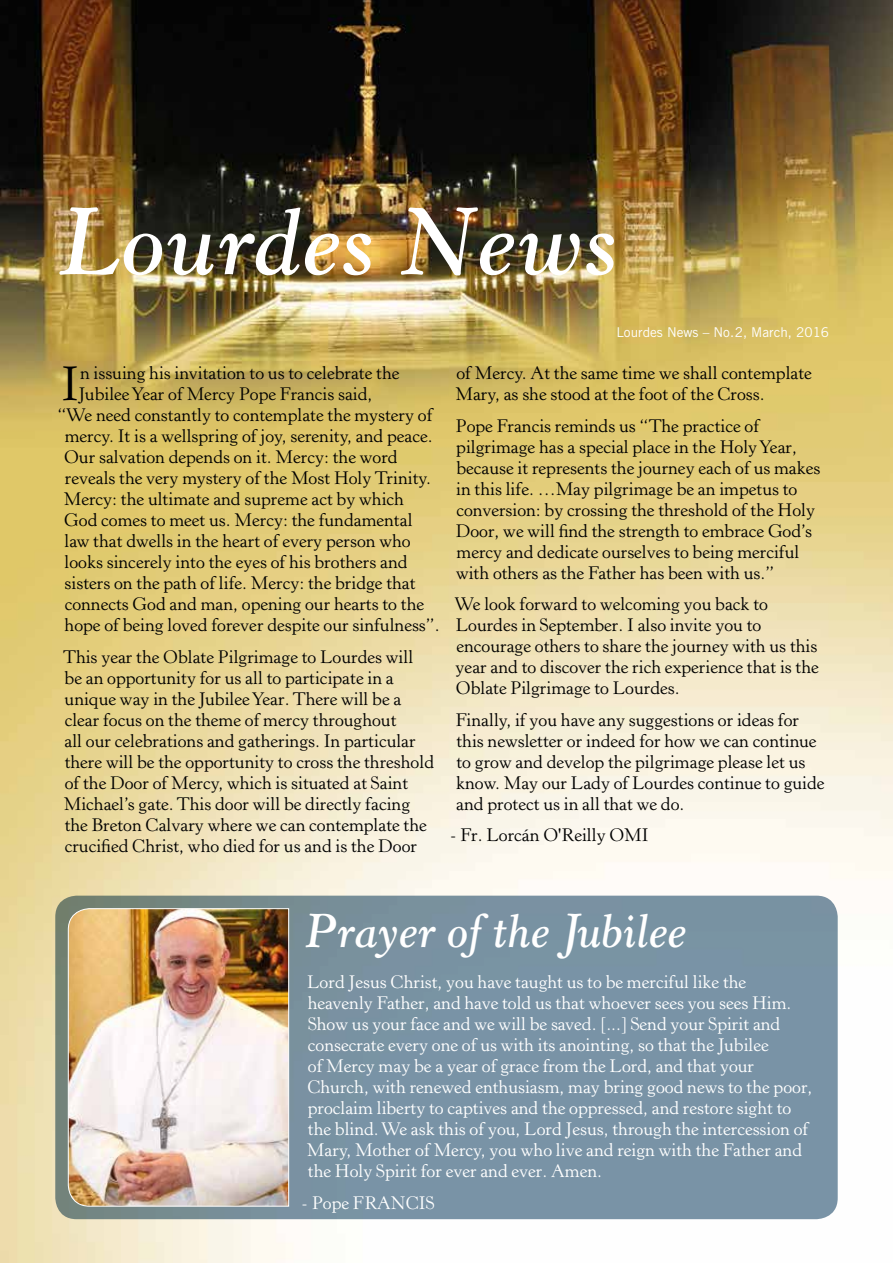
<style>
.page{position:relative;width:893px;height:1263px;background:#fff}
.page>*{position:absolute;margin:0;border:0;box-sizing:border-box;transform-origin:0 0}
.t1{font:italic 600 96px "Horley Old Style";color:#fff}
.t2{font:italic 600 48px "Horley Old Style";letter-spacing:-.005em;color:#fff}
.t3{font:47.85px "Horley Old Style";color:#000}
.t4{font:18px/21px "Horley Old Style";color:#000}
.t5{font:18px/21px "Horley Old Style";color:#fff}
.t6{font:13.5px "Trade Gothic";color:#fff}
</style>
<div class="page">
<img style="left:0;top:0;width:893px;height:1263px">
<svg style="left:55px;top:896px;width:783px;height:323px;background:#7892a2"></svg>
<img style="left:68px;top:908px;width:221px;height:299px">
<h1 class="t1" style="left:60px;top:183px;width:561px">Lourdes News</h1>
<h3 class="t3" style="left:61px;top:355px;width:19px">I</h3>
<p class="t4" style="left:80px;top:363px;width:321px">n issuing his invitation to us to celebrate the</p>
<p class="t4" style="left:79px;top:384px;width:295px">Jubilee Year of Mercy Pope Francis said,</p>
<p class="t4" style="left:57px;top:405px;width:377px">“We need constantly to contemplate the mystery of</p>
<p class="t4" style="left:65px;top:426px;width:369px">mercy. It is a wellspring of joy, serenity, and peace.</p>
<p class="t4" style="left:64px;top:447px;width:335px">Our salvation depends on it. Mercy: the word</p>
<p class="t4" style="left:65px;top:468px;width:368px">reveals the very mystery of the Most Holy Trinity.</p>
<p class="t4" style="left:64px;top:489px;width:342px">Mercy: the ultimate and supreme act by which</p>
<p class="t4" style="left:64px;top:510px;width:350px">God comes to meet us. Mercy: the fundamental</p>
<p class="t4" style="left:65px;top:531px;width:348px">law that dwells in the heart of every person who</p>
<p class="t4" style="left:65px;top:552px;width:345px">looks sincerely into the eyes of his brothers and</p>
<p class="t4" style="left:65px;top:573px;width:352px">sisters on the path of life. Mercy: the bridge that</p>
<p class="t4" style="left:65px;top:594px;width:361px">connects God and man, opening our hearts to the</p>
<p class="t4" style="left:65px;top:615px;width:376px">hope of being loved forever despite our sinfulness”.</p>
<p class="t4" style="left:63px;top:646px;width:373px">This year the Oblate Pilgrimage to Lourdes will be an opportunity for us all to participate in a unique way in the Jubilee Year. There will be a clear focus on the theme of mercy throughout<br>all our celebrations and gatherings. In particular there will be the opportunity to cross the threshold of the Door of Mercy, which is situated at Saint Michael’s gate. This door will be directly facing the Breton Calvary where we can contemplate the crucified Christ, who died for us and is the Door</p>
<p class="t6" style="left:616px;top:324px;width:214px">Lourdes News – No.2, March, 2016</p>
<p class="t4" style="left:455px;top:363px;width:358px">of Mercy. At the same time we shall contemplate<br>Mary, as she stood at the foot of the Cross.</p>
<p class="t4" style="left:456px;top:415px;width:366px">Pope Francis reminds us “The practice of pilgrimage has a special place in the Holy Year, because it represents the journey each of us makes in this life. …May pilgrimage be an impetus to conversion: by crossing the threshold of the Holy Door, we will find the strength to embrace God’s mercy and dedicate ourselves to being merciful with others as the Father has been with us.”</p>
<p class="t4" style="left:455px;top:594px;width:366px">We look forward to welcoming you back to Lourdes in September. I also invite you to encourage others to share the journey with us this year and to discover the rich experience that is the Oblate Pilgrimage to Lourdes.</p>
<p class="t4" style="left:456px;top:710px;width:370px">Finally, if you have any suggestions or ideas for this newsletter or indeed for how we can continue to grow and develop the pilgrimage please let us know. May our Lady of Lourdes continue to guide and protect us in all that we do.</p>
<p class="t4" style="left:450px;top:825px;width:200px">- Fr. Lorcán O'Reilly OMI</p>
<h2 class="t2" style="left:305px;top:901px;width:383px">Prayer of the Jubilee</h2>
<p class="t5" style="left:307px;top:972px;width:507px">Lord Jesus Christ, you have taught us to be merciful like the heavenly Father, and have told us that whoever sees you sees Him.<br>Show us your face and we will be saved. [...] Send your Spirit and consecrate every one of us with its anointing, so that the Jubilee<br>of Mercy may be a year of grace from the Lord, and that your Church, with renewed enthusiasm, may bring good news to the poor, proclaim liberty to captives and the oppressed, and restore sight to the blind. We ask this of you, Lord Jesus, through the intercession of Mary, Mother of Mercy, you who live and reign with the Father and the Holy Spirit for ever and ever. Amen.</p>
<p class="t5" style="left:301px;top:1193px;width:135px">- Pope FRANCIS</p>
</div>
